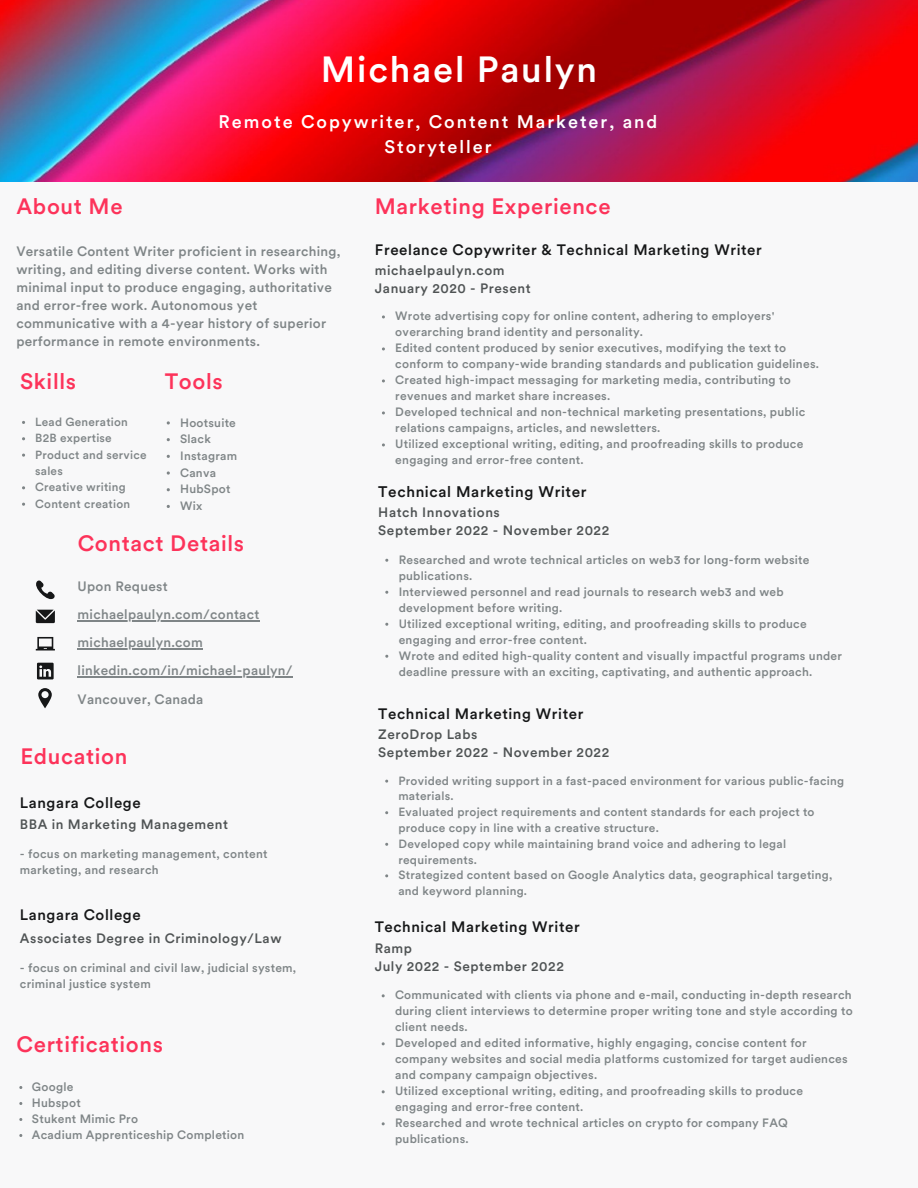
<style>
.page{position:relative;width:918px;height:1188px;background:#fff}
.page>*{position:absolute;margin:0;border:0;box-sizing:border-box;transform-origin:0 0}
.t1{font:500 36px "Circular XX";letter-spacing:.05em;color:#fff}
.t2{font:500 22.05px "Circular XX";letter-spacing:.03em;color:#fd335a}
.t3{font:500 18px/24.8px "Circular XX";letter-spacing:.11em;color:#fff;text-align:center}
.t4{font:500 15.3px "Circular XX";letter-spacing:.04em;color:#161718}
.t5{font:500 15px "Circular XX";letter-spacing:.04em;color:#161718}
.t6{font:500 13.5px/18px "Circular XX";letter-spacing:.02em;color:#7f8587}
.t7{font:500 13.5px/18px "Circular XX";letter-spacing:.04em;color:#4f5354}
.t8{font:500 12px/16px "Circular XX";letter-spacing:.02em;color:#7f8587}
.t9{font:500 11.85px/15.8px "Circular XX";letter-spacing:.02em;color:#7f8587}
.t10{font:500 11.7px/16.4px "Circular XX";letter-spacing:.02em;color:#7f8587}
</style>
<div class="page">
<img style="left:0;top:0;width:918px;height:182px">
<div style="left:0;top:182px;width:918px;height:1006px;background:#f8f8f9"></div>
<svg style="left:36px;top:610px;width:19px;height:13px"></svg>
<svg style="left:36px;top:637px;width:19px;height:13px"></svg>
<svg style="left:37px;top:663px;width:17px;height:16px"></svg>
<svg style="left:38px;top:688px;width:14px;height:20px"></svg>
<svg style="left:36px;top:580px;width:19px;height:19px"></svg>
<hr style="left:78px;top:620px;width:182px;height:1px;background:#7f8587">
<hr style="left:78px;top:648px;width:125px;height:2px;background:#7f8587">
<hr style="left:78px;top:677px;width:215px;height:1px;background:#7f8587">
<svg style="left:167px;top:421px;width:3px;height:4px"></svg>
<svg style="left:167px;top:471px;width:3px;height:4px"></svg>
<h1 class="t1" style="left:321px;top:55px;width:278px">Michael Paulyn</h1>
<h3 class="t3" style="left:219px;top:111px;width:440px">Remote Copywriter, Content Marketer, and<br>Storyteller</h3>
<h2 class="t2" style="left:17px;top:197px;width:108px">About Me</h2>
<p class="t6" style="left:16px;top:244px;width:326px">Versatile Content Writer proficient in researching, writing, and editing diverse content. Works with minimal input to produce engaging, authoritative and error-free work. Autonomous yet communicative with a 4-year history of superior performance in remote environments.</p>
<h2 class="t2" style="left:20px;top:372px;width:57px">Skills</h2>
<p class="t10" style="left:35px;top:415px;width:113px">Lead Generation<br>B2B expertise<br>Product and service sales<br>Creative writing<br>Content creation</p>
<h2 class="t2" style="left:165px;top:372px;width:60px">Tools</h2>
<p class="t8" style="left:180px;top:415px;width:58px;line-height:16.6px">Hootsuite<br>Slack<br>Instagram<br>Canva<br>HubSpot<br>Wix</p>
<h2 class="t2" style="left:78px;top:535px;width:168px">Contact Details</h2>
<p class="t6" style="left:78px;top:574px;width:217px;line-height:28.2px">Upon Request michaelpaulyn.com/contact michaelpaulyn.com linkedin.com/in/michael-paulyn/<br>Vancouver, Canada</p>
<h2 class="t2" style="left:20px;top:747px;width:109px">Education</h2>
<p class="t5" style="left:20px;top:797px;width:122px">Langara College</p>
<p class="t7" style="left:20px;top:816px;width:210px">BBA in Marketing Management</p>
<p class="t8" style="left:20px;top:847px;width:249px">- focus on marketing management, content marketing, and research</p>
<p class="t5" style="left:20px;top:909px;width:122px">Langara College</p>
<p class="t7" style="left:20px;top:931px;width:263px">Associates Degree in Criminology/Law</p>
<p class="t8" style="left:20px;top:961px;width:278px">- focus on criminal and civil law, judicial system, criminal justice system</p>
<h2 class="t2" style="left:17px;top:1035px;width:148px">Certifications</h2>
<p class="t8" style="left:32px;top:1080px;width:214px">Google<br>Hubspot<br>Stukent Mimic Pro<br>Acadium Apprenticeship Completion</p>
<h2 class="t2" style="left:375px;top:197px;width:238px">Marketing Experience</h2>
<p class="t5" style="left:375px;top:244px;width:388px">Freelance Copywriter &amp; Technical Marketing Writer</p>
<p class="t7" style="left:375px;top:263px;width:157px">michaelpaulyn.com<br>January 2020 - Present</p>
<p class="t8" style="left:395px;top:309px;width:425px">Wrote advertising copy for online content, adhering to employers' overarching brand identity and personality.<br>Edited content produced by senior executives, modifying the text to conform to company-wide branding standards and publication guidelines.<br>Created high-impact messaging for marketing media, contributing to revenues and market share increases.<br>Developed technical and non-technical marketing presentations, public relations campaigns, articles, and newsletters.<br>Utilized exceptional writing, editing, and proofreading skills to produce engaging and error-free content.</p>
<p class="t4" style="left:378px;top:485px;width:210px">Technical Marketing Writer</p>
<p class="t7" style="left:378px;top:505px;width:232px">Hatch Innovations<br>September 2022 - November 2022</p>
<p class="t8" style="left:399px;top:553px;width:445px">Researched and wrote technical articles on web3 for long-form website publications.<br>Interviewed personnel and read journals to research web3 and web development before writing.<br>Utilized exceptional writing, editing, and proofreading skills to produce engaging and error-free content.<br>Wrote and edited high-quality content and visually impactful programs under deadline pressure with an exciting, captivating, and authentic approach.</p>
<p class="t5" style="left:378px;top:707px;width:207px">Technical Marketing Writer</p>
<p class="t7" style="left:378px;top:727px;width:232px">ZeroDrop Labs<br>September 2022 - November 2022</p>
<p class="t9" style="left:398px;top:774px;width:447px">Provided writing support in a fast-paced environment for various public-facing materials.<br>Evaluated project requirements and content standards for each project to produce copy in line with a creative structure.<br>Developed copy while maintaining brand voice and adhering to legal requirements.<br>Strategized content based on Google Analytics data, geographical targeting, and keyword planning.</p>
<p class="t5" style="left:375px;top:920px;width:207px">Technical Marketing Writer</p>
<p class="t7" style="left:375px;top:940px;width:191px">Ramp<br>July 2022 - September 2022</p>
<p class="t8" style="left:395px;top:988px;width:459px">Communicated with clients via phone and e-mail, conducting in-depth research during client interviews to determine proper writing tone and style according to client needs.<br>Developed and edited informative, highly engaging, concise content for company websites and social media platforms customized for target audiences and company campaign objectives.<br>Utilized exceptional writing, editing, and proofreading skills to produce engaging and error-free content.<br>Researched and wrote technical articles on crypto for company FAQ publications.</p>
</div>
